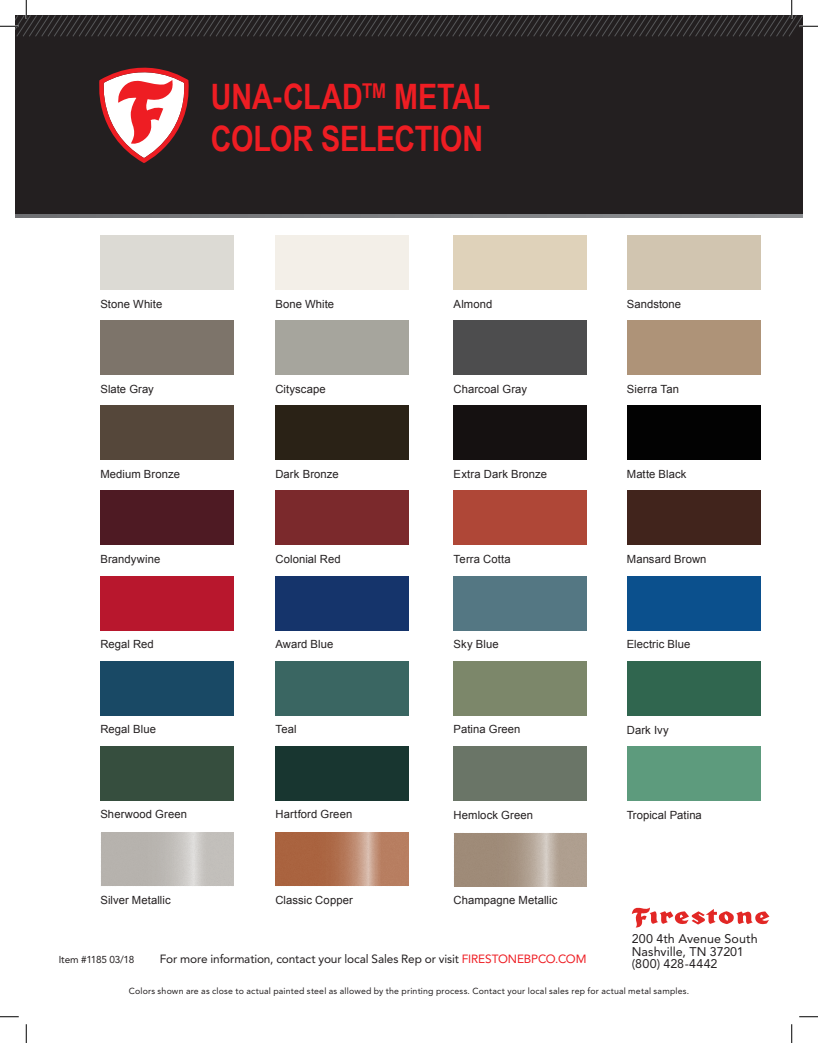
<style>
.page{position:relative;width:818px;height:1043px;background:#fff}
.page>*{position:absolute;margin:0;border:0;box-sizing:border-box;transform-origin:0 0}
.t1{font:700 35px/42px "Arial Narrow";letter-spacing:-.005em;color:#ee1d23}
.t2{font:12.5px/12.5px "Avenir";letter-spacing:.005em;color:#231f20}
.t3{font:11.88px "Avenir";letter-spacing:-.01em;color:#231f20}
.t4{font:11.25px "Arial";letter-spacing:.01em;color:#231f20}
.t5{font:10px "Avenir";letter-spacing:-.01em;color:#231f20}
.t6{font:8.75px "Avenir";letter-spacing:.02em;color:#231f20}
.s1{color:#ee1d23}
</style>
<div class="page">
<svg style="left:15px;top:213px;width:787px;height:4px;background:#676769"></svg>
<div style="left:15px;top:15px;width:787px;height:198px;background:#231f20"></div>
<div style="left:100px;top:235px;width:134px;height:54px;background:#dcdad4"></div>
<div style="left:453px;top:235px;width:133px;height:54px;background:#dfd2ba"></div>
<div style="left:276px;top:235px;width:133px;height:54px;background:#f3efe8"></div>
<div style="left:627px;top:235px;width:133px;height:54px;background:#d1c5b0"></div>
<div style="left:100px;top:405px;width:134px;height:55px;background:#55473a"></div>
<div style="left:453px;top:405px;width:133px;height:55px;background:#151111"></div>
<div style="left:276px;top:405px;width:133px;height:55px;background:#2a2216"></div>
<div style="left:627px;top:405px;width:133px;height:55px;background:#020202"></div>
<div style="left:100px;top:576px;width:134px;height:54px;background:#b8172d"></div>
<div style="left:453px;top:576px;width:133px;height:54px;background:#547783"></div>
<div style="left:276px;top:576px;width:133px;height:54px;background:#15346b"></div>
<div style="left:627px;top:576px;width:133px;height:54px;background:#0b508d"></div>
<div style="left:100px;top:746px;width:134px;height:54px;background:#364e3e"></div>
<div style="left:453px;top:746px;width:133px;height:54px;background:#6a7567"></div>
<div style="left:276px;top:746px;width:133px;height:54px;background:#183630"></div>
<div style="left:627px;top:746px;width:133px;height:54px;background:#5d9b7d"></div>
<div style="left:100px;top:320px;width:134px;height:54px;background:#7d746a"></div>
<div style="left:453px;top:320px;width:133px;height:54px;background:#4d4d4e"></div>
<div style="left:276px;top:320px;width:133px;height:54px;background:#a6a59d"></div>
<div style="left:627px;top:320px;width:133px;height:54px;background:#ae9378"></div>
<div style="left:100px;top:491px;width:134px;height:54px;background:#4e1a23"></div>
<div style="left:453px;top:491px;width:133px;height:54px;background:#af4737"></div>
<div style="left:276px;top:491px;width:133px;height:54px;background:#7b292c"></div>
<div style="left:627px;top:491px;width:133px;height:54px;background:#41241c"></div>
<div style="left:100px;top:661px;width:134px;height:54px;background:#194965"></div>
<div style="left:453px;top:661px;width:133px;height:54px;background:#7c876a"></div>
<div style="left:276px;top:661px;width:133px;height:54px;background:#3a6662"></div>
<div style="left:627px;top:661px;width:133px;height:54px;background:#30664f"></div>
<svg style="left:99px;top:67px;width:90px;height:96px"></svg>
<svg style="left:631px;top:907px;width:138px;height:20px"></svg>
<img style="left:276px;top:832px;width:133px;height:54px">
<svg style="left:0;top:1016px;width:19px;height:1px"></svg>
<svg style="left:799px;top:1016px;width:19px;height:1px"></svg>
<svg style="left:25px;top:1024px;width:2px;height:18px"></svg>
<svg style="left:0;top:0;width:818px;height:37px"></svg>
<svg style="left:791px;top:1024px;width:1px;height:18px"></svg>
<h1 class="t1" style="left:211px;top:74px;width:281px">UNA-CLAD<sup>TM</sup> METAL<br>COLOR SELECTION</h1>
<p class="t4" style="left:100px;top:297px;width:63px">Stone White</p>
<p class="t4" style="left:275px;top:297px;width:60px">Bone White</p>
<p class="t4" style="left:453px;top:297px;width:40px">Almond</p>
<p class="t4" style="left:626px;top:297px;width:56px">Sandstone</p>
<p class="t4" style="left:100px;top:382px;width:55px">Slate Gray</p>
<p class="t4" style="left:275px;top:382px;width:52px">Cityscape</p>
<p class="t4" style="left:453px;top:382px;width:75px">Charcoal Gray</p>
<p class="t4" style="left:626px;top:382px;width:54px">Sierra Tan</p>
<p class="t4" style="left:100px;top:467px;width:81px">Medium Bronze</p>
<p class="t4" style="left:275px;top:467px;width:65px">Dark Bronze</p>
<p class="t4" style="left:453px;top:467px;width:95px">Extra Dark Bronze</p>
<p class="t4" style="left:626px;top:467px;width:61px">Matte Black</p>
<p class="t4" style="left:100px;top:552px;width:61px">Brandywine</p>
<p class="t4" style="left:275px;top:552px;width:67px">Colonial Red</p>
<p class="t4" style="left:453px;top:552px;width:59px">Terra Cotta</p>
<p class="t4" style="left:626px;top:552px;width:81px">Mansard Brown</p>
<p class="t4" style="left:100px;top:637px;width:55px">Regal Red</p>
<p class="t4" style="left:275px;top:637px;width:59px">Award Blue</p>
<p class="t4" style="left:453px;top:637px;width:47px">Sky Blue</p>
<p class="t4" style="left:626px;top:637px;width:65px">Electric Blue</p>
<p class="t4" style="left:100px;top:722px;width:57px">Regal Blue</p>
<p class="t4" style="left:275px;top:722px;width:23px">Teal</p>
<p class="t4" style="left:453px;top:722px;width:68px">Patina Green</p>
<p class="t4" style="left:626px;top:722px;width:44px">Dark Ivy</p>
<p class="t4" style="left:100px;top:807px;width:88px">Sherwood Green</p>
<p class="t4" style="left:275px;top:807px;width:78px">Hartford Green</p>
<p class="t4" style="left:453px;top:807px;width:81px">Hemlock Green</p>
<p class="t4" style="left:626px;top:807px;width:77px">Tropical Patina</p>
<p class="t4" style="left:100px;top:892px;width:72px">Silver Metallic</p>
<p class="t4" style="left:275px;top:892px;width:79px">Classic Copper</p>
<p class="t4" style="left:453px;top:892px;width:105px">Champagne Metallic</p>
<p class="t2" style="left:631px;top:932px;width:127px">200 4th Avenue South<br>Nashville, TN 37201 (800) 428-4442</p>
<p class="t5" style="left:59px;top:953px;width:77px">Item #1185 03/18</p>
<p class="t3" style="left:160px;top:952px;width:428px">For more information, contact your local Sales Rep or visit <span class="s1">FIRESTONEBPCO.COM</span></p>
<p class="t6" style="left:129px;top:985px;width:562px">Colors shown are as close to actual painted steel as allowed by the printing process. Contact your local sales rep for actual metal samples.</p>
</div>
